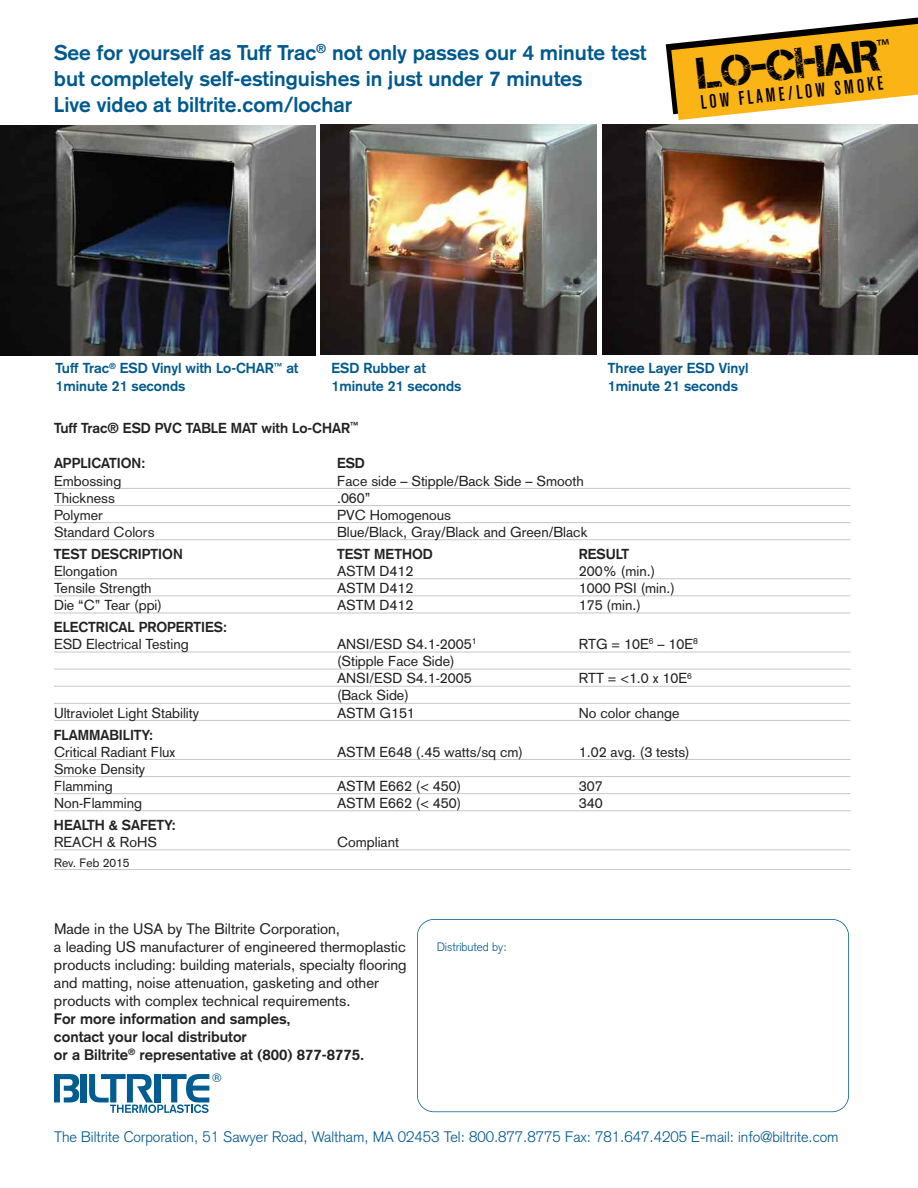
<style>
.page{position:relative;width:918px;height:1188px;background:#fff}
.page>*{position:absolute;margin:0;border:0;box-sizing:border-box;transform-origin:0 0}
.t1{font:44.25px "Captureit";color:#000}
.t2{font:700 21px/25.8px "Akzidenz Grotesk";color:#00598c}
.t3{font:500 condensed 19.35px "Akzidenz Grotesk BE";color:#000}
.t4{font:15px/18px "Akzidenz Grotesk";color:#232122}
.t5{font:300 15px "Akzidenz Grotesk";color:#00598c}
.t6{font:700 15px/18px "Akzidenz Grotesk";color:#232122}
.t7{font:14.25px/17.1px "Akzidenz Grotesk";color:#232122}
.t8{font:700 14.25px "Akzidenz Grotesk";color:#232122}
.t9{font:700 14.25px/17.1px "Akzidenz Grotesk";color:#00598c}
.t10{font:300 12px "Akzidenz Grotesk";color:#00598c}
.t11{font:12px "Akzidenz Grotesk";color:#232122}
.t12{font:12px "Helvetica";color:#00598c}
</style>
<div class="page">
<div style="left:417px;top:919px;width:432px;height:193px;border:2px solid #00598c;border-radius:17px"></div>
<div style="left:81px;top:1074px;width:6px;height:28px;background:#005c91"></div>
<svg style="left:89px;top:1074px;width:120px;height:39px"></svg>
<svg style="left:54px;top:1074px;width:25px;height:28px"></svg>
<hr style="left:54px;top:488px;width:797px;height:1px;background:#c8c7c8">
<hr style="left:54px;top:505px;width:797px;height:1px;background:#c8c7c8">
<hr style="left:54px;top:522px;width:797px;height:1px;background:#c8c7c8">
<hr style="left:54px;top:539px;width:797px;height:1px;background:#c8c7c8">
<hr style="left:54px;top:579px;width:797px;height:1px;background:#c8c7c8">
<hr style="left:54px;top:596px;width:797px;height:1px;background:#c8c7c8">
<hr style="left:54px;top:613px;width:797px;height:1px;background:#c8c7c8">
<hr style="left:54px;top:652px;width:797px;height:1px;background:#c8c7c8">
<hr style="left:54px;top:669px;width:797px;height:1px;background:#c8c7c8">
<hr style="left:54px;top:686px;width:797px;height:1px;background:#c8c7c8">
<hr style="left:54px;top:703px;width:797px;height:1px;background:#c8c7c8">
<hr style="left:54px;top:720px;width:797px;height:1px;background:#c8c7c8">
<hr style="left:54px;top:759px;width:797px;height:1px;background:#c8c7c8">
<hr style="left:54px;top:776px;width:797px;height:1px;background:#c8c7c8">
<hr style="left:54px;top:793px;width:797px;height:1px;background:#c8c7c8">
<hr style="left:54px;top:811px;width:797px;height:1px;background:#c8c7c8">
<hr style="left:54px;top:850px;width:797px;height:1px;background:#c8c7c8">
<hr style="left:54px;top:869px;width:797px;height:1px;background:#c8c7c8">
<img style="left:320px;top:124px;width:276px;height:231px">
<img style="left:602px;top:124px;width:316px;height:231px">
<img style="left:0;top:125px;width:315px;height:230px">
<svg style="left:666px;top:17px;width:252px;height:103px"></svg>
<h2 class="t2" style="left:54px;top:42px;width:594px">See for yourself as Tuff Trac<sup>®</sup> not only passes our 4 minute test but completely self-estinguishes in just under 7 minutes<br>Live video at biltrite.com/lochar</h2>
<h1 class="t1" style="left:695px;top:49px;width:195px;rotate:-6deg">LO-CHAR<sup>™</sup></h1>
<h3 class="t3" style="left:738px;top:91px;width:147px;rotate:-6deg">FLAME/LOW SMOKE</h3>
<p class="t9" style="left:55px;top:361px;width:244px">Tuff Trac<sup>®</sup> ESD Vinyl with Lo-CHAR<sup>™</sup> at<br>1minute 21 seconds</p>
<p class="t9" style="left:332px;top:361px;width:131px">ESD Rubber at<br>1minute 21 seconds</p>
<p class="t9" style="left:608px;top:361px;width:142px">Three Layer ESD Vinyl<br>1minute 21 seconds</p>
<p class="t8" style="left:54px;top:423px;width:306px">Tuff Trac® ESD PVC TABLE MAT with Lo-CHAR<sup>™</sup></p>
<p class="t8" style="left:54px;top:458px;width:93px">APPLICATION:</p>
<p class="t8" style="left:337px;top:458px;width:29px">ESD</p>
<p class="t7" style="left:54px;top:474px;width:69px">Embossing</p>
<p class="t7" style="left:337px;top:474px;width:248px">Face side – Stipple/Back Side – Smooth</p>
<p class="t7" style="left:54px;top:491px;width:62px">Thickness</p>
<p class="t7" style="left:337px;top:491px;width:35px">.060”</p>
<p class="t7" style="left:54px;top:508px;width:51px">Polymer</p>
<p class="t7" style="left:337px;top:508px;width:115px">PVC Homogenous</p>
<p class="t7" style="left:54px;top:525px;width:102px">Standard Colors</p>
<p class="t7" style="left:337px;top:525px;width:252px">Blue/Black, Gray/Black and Green/Black</p>
<p class="t8" style="left:54px;top:549px;width:130px">TEST DESCRIPTION</p>
<p class="t8" style="left:337px;top:549px;width:97px">TEST METHOD</p>
<p class="t8" style="left:579px;top:549px;width:52px">RESULT</p>
<p class="t7" style="left:54px;top:564px;width:65px">Elongation</p>
<p class="t7" style="left:337px;top:564px;width:78px">ASTM D412</p>
<p class="t7" style="left:579px;top:564px;width:78px">200% (min.)</p>
<p class="t7" style="left:54px;top:581px;width:99px">Tensile Strength</p>
<p class="t7" style="left:337px;top:581px;width:78px">ASTM D412</p>
<p class="t7" style="left:579px;top:581px;width:98px">1000 PSI (min.)</p>
<p class="t7" style="left:54px;top:598px;width:110px">Die “C” Tear (ppi)</p>
<p class="t7" style="left:337px;top:598px;width:78px">ASTM D412</p>
<p class="t7" style="left:579px;top:598px;width:64px">175 (min.)</p>
<p class="t8" style="left:54px;top:622px;width:175px">ELECTRICAL PROPERTIES:</p>
<p class="t7" style="left:54px;top:637px;width:136px">ESD Electrical Testing</p>
<p class="t7" style="left:337px;top:637px;width:141px">ANSI/ESD S4.1-2005<sup>1</sup></p>
<p class="t7" style="left:579px;top:637px;width:120px">RTG = 10E<sup>6</sup> – 10E<sup>8</sup></p>
<p class="t7" style="left:337px;top:654px;width:136px">(Stipple Face Side)<br>ANSI/ESD S4.1-2005</p>
<p class="t7" style="left:579px;top:671px;width:114px">RTT = &lt;1.0 x 10E<sup>6</sup></p>
<p class="t7" style="left:337px;top:688px;width:73px">(Back Side)</p>
<p class="t7" style="left:54px;top:706px;width:147px">Ultraviolet Light Stability</p>
<p class="t7" style="left:337px;top:706px;width:79px">ASTM G151</p>
<p class="t7" style="left:579px;top:706px;width:102px">No color change</p>
<p class="t8" style="left:54px;top:729px;width:101px">FLAMMABILITY:</p>
<p class="t7" style="left:54px;top:745px;width:123px">Critical Radiant Flux</p>
<p class="t7" style="left:337px;top:745px;width:188px">ASTM E648 (.45 watts/sq cm)</p>
<p class="t7" style="left:579px;top:745px;width:112px">1.02 avg. (3 tests)</p>
<p class="t7" style="left:54px;top:762px;width:93px">Smoke Density<br>Flamming</p>
<p class="t7" style="left:337px;top:779px;width:126px">ASTM E662 (&lt; 450)</p>
<p class="t7" style="left:579px;top:779px;width:25px">307</p>
<p class="t7" style="left:54px;top:796px;width:90px">Non-Flamming</p>
<p class="t7" style="left:337px;top:796px;width:126px">ASTM E662 (&lt; 450)</p>
<p class="t7" style="left:579px;top:796px;width:25px">340</p>
<p class="t8" style="left:54px;top:820px;width:123px">HEALTH &amp; SAFETY:</p>
<p class="t7" style="left:54px;top:835px;width:104px">REACH &amp; RoHS</p>
<p class="t7" style="left:337px;top:835px;width:64px">Compliant</p>
<p class="t11" style="left:54px;top:859px;width:77px">Rev. Feb 2015</p>
<p class="t4" style="left:54px;top:921px;width:354px">Made in the USA by The Biltrite Corporation,<br>a leading US manufacturer of engineered thermoplastic products including: building materials, specialty flooring and matting, noise attenuation, gasketing and other products with complex technical requirements.</p>
<p class="t6" style="left:54px;top:1011px;width:312px">For more information and samples,<br>contact your local distributor<br>or a Biltrite<sup>®</sup> representative at (800) 877-8775.</p>
<p class="t12" style="left:212px;top:1071px;width:10px">®</p>
<p class="t10" style="left:437px;top:942px;width:72px">Distributed by:</p>
<p class="t5" style="left:54px;top:1132px;width:786px">The Biltrite Corporation, 51 Sawyer Road, Waltham, MA 02453 Tel: 800.877.8775 Fax: 781.647.4205 E-mail: info@biltrite.com</p>
</div>
